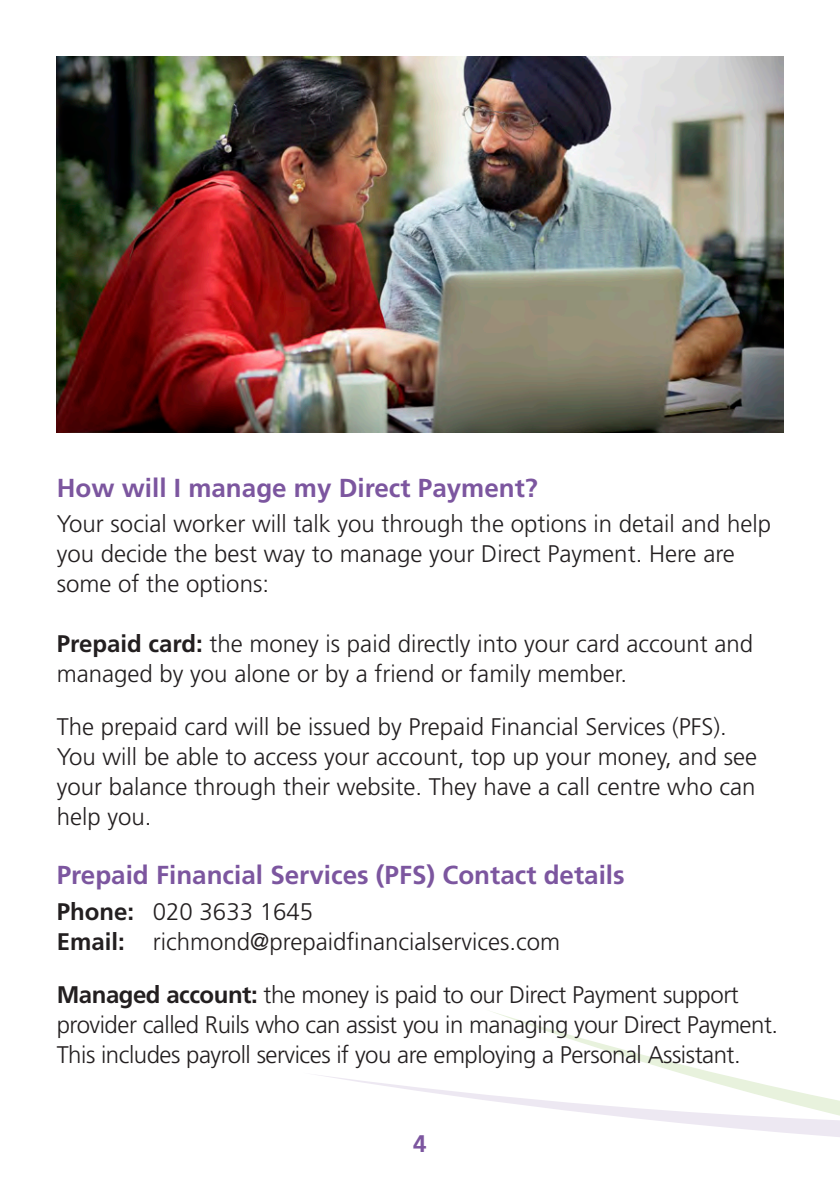
<style>
.page{position:relative;width:840px;height:1191px;background:#fff}
.page>*{position:absolute;margin:0;border:0;box-sizing:border-box;transform-origin:0 0}
.sub_heads_Blue{font:700 26px "Frutiger";color:#7c569f}
.sub_heads{font:700 26px "Frutiger";color:#7c569f}
.Body_text{font:300 24px/30px "Frutiger";color:#231f20}
.Body_text-2{font:300 24px/30px "Frutiger";letter-spacing:-.02em;color:#231f20}
.t1{font:700 24px "Frutiger";color:#7c569f}
.s1{font-weight:700}
</style>
<div class="page">
<svg style="left:491px;top:1011px;width:118px;height:35px"></svg>
<svg style="left:318px;top:1046px;width:521px;height:91px"></svg>
<img style="left:57px;top:57px;width:725px;height:375px">
<p class="sub_heads" style="left:57px;top:472px;width:482px">How will I manage my Direct Payment?</p>
<p class="Body_text" style="left:57px;top:509px;width:715px">Your social worker will talk you through the options in detail and help you decide the best way to manage your Direct Payment. Here are some of the options:</p>
<p class="Body_text" style="left:57px;top:629px;width:697px"><span class="s1">Prepaid card:</span> the money is paid directly into your card account and managed by you alone or by a friend or family member.</p>
<p class="Body_text" style="left:57px;top:711px;width:701px">The prepaid card will be issued by Prepaid Financial Services (PFS).<br>You will be able to access your account, top up your money, and see your balance through their website. They have a call centre who can help you.</p>
<p class="sub_heads_Blue" style="left:57px;top:860px;width:569px">Prepaid Financial Services (PFS) Contact details</p>
<p class="Body_text" style="left:57px;top:896px;width:504px"><span class="s1">Phone:</span> 020 3633 1645<br><span class="s1">Email:</span> richmond@prepaidfinancialservices.com</p>
<p class="Body_text-2" style="left:57px;top:979px;width:722px"><span class="s1">Managed account:</span> the money is paid to our Direct Payment support provider called Ruils who can assist you in managing your Direct Payment.<br>This includes payroll services if you are employing a Personal Assistant.</p>
<p class="t1" style="left:413px;top:1130px;width:15px">4</p>
</div>
